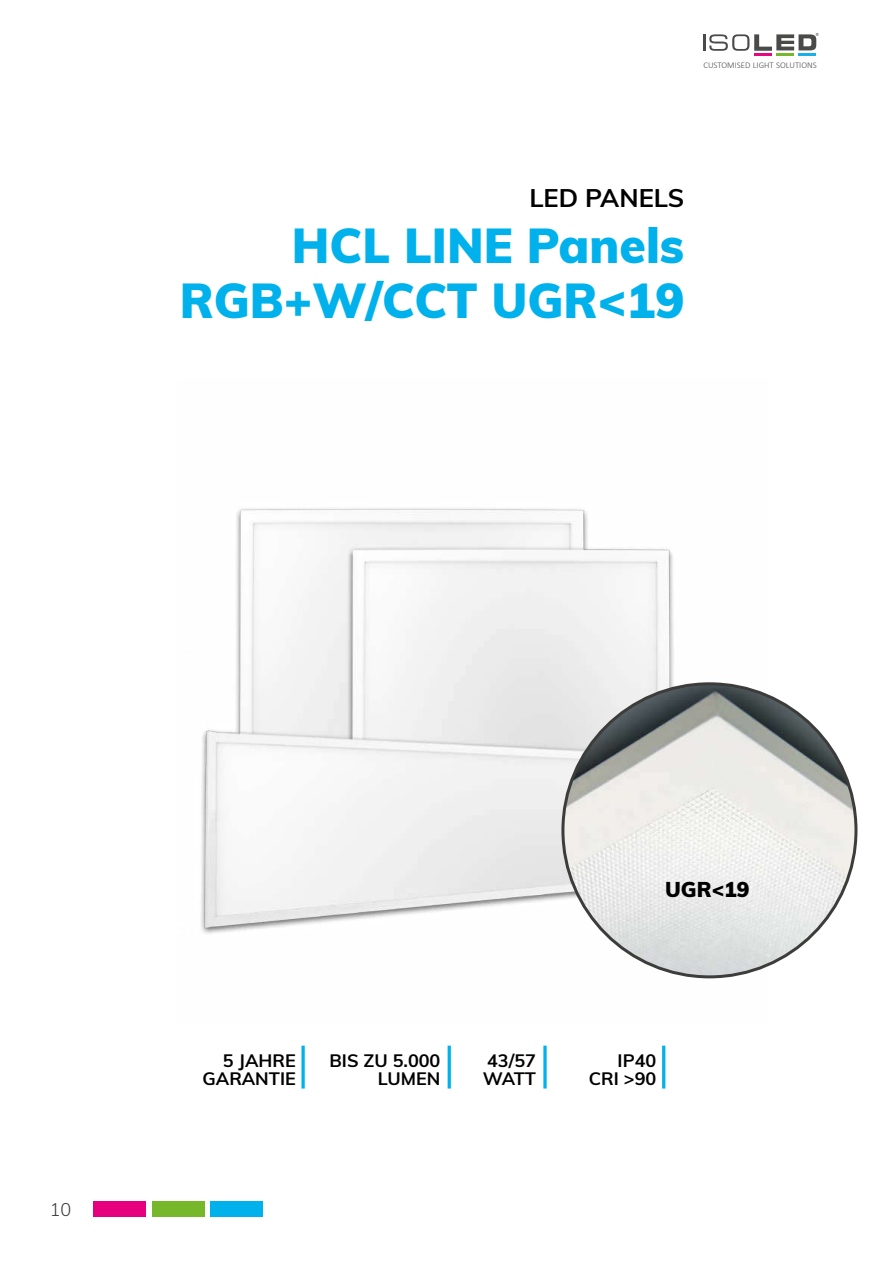
<style>
.page{position:relative;width:893px;height:1263px;background:#fff}
.page>*{position:absolute;margin:0;border:0;box-sizing:border-box;transform-origin:0 0}
.t1{font:900 48px/55.5px "Muli";color:#00b1eb;text-align:right}
.t2{font:700 25.5px "Muli";color:#000}
.t3{font:900 21px "Muli";color:#000}
.t4{font:700 18px/18px "Muli";color:#000;text-align:right}
.t5{font:300 18px "Muli";color:#3c3c3b}
.t6{font:300 8.85px "Calibri";color:#4a4a49}
</style>
<div class="page">
<img style="left:201px;top:508px;width:567px;height:471px">
<img style="left:563px;top:684px;width:293px;height:293px;border-radius:147px">
<svg style="left:301px;top:1046px;width:4px;height:42px"></svg>
<hr style="left:662px;top:1046px;width:3px;height:42px;background:#00b1eb">
<svg style="left:543px;top:1046px;width:4px;height:42px"></svg>
<hr style="left:448px;top:1046px;width:3px;height:42px;background:#00b1eb">
<svg style="left:703px;top:33px;width:116px;height:23px"></svg>
<div style="left:94px;top:1201px;width:52px;height:15px;background:#e6007d"></div>
<div style="left:210px;top:1201px;width:53px;height:15px;background:#00b1eb"></div>
<div style="left:152px;top:1201px;width:52px;height:15px;background:#76b82a"></div>
<p class="t6" style="left:703px;top:60px;width:115px">CUSTOMISED LIGHT SOLUTIONS</p>
<h2 class="t2" style="left:529px;top:184px;width:156px">LED PANELS</h2>
<h1 class="t1" style="left:180px;top:218px;width:506px">HCL LINE Panels<br>RGB+W/CCT UGR&lt;19</h1>
<p class="t5" style="left:50px;top:1200px;width:23px">10</p>
<p class="t3" style="left:665px;top:877px;width:86px">UGR&lt;19</p>
<p class="t4" style="left:203px;top:1052px;width:95px">5 JAHRE<br>GARANTIE</p>
<p class="t4" style="left:483px;top:1052px;width:55px;text-align:left">43/57<br>WATT</p>
<p class="t4" style="left:589px;top:1052px;width:69px">IP40<br>CRI &gt;90</p>
<p class="t4" style="left:329px;top:1052px;width:112px">BIS ZU 5.000<br>LUMEN</p>
</div>
